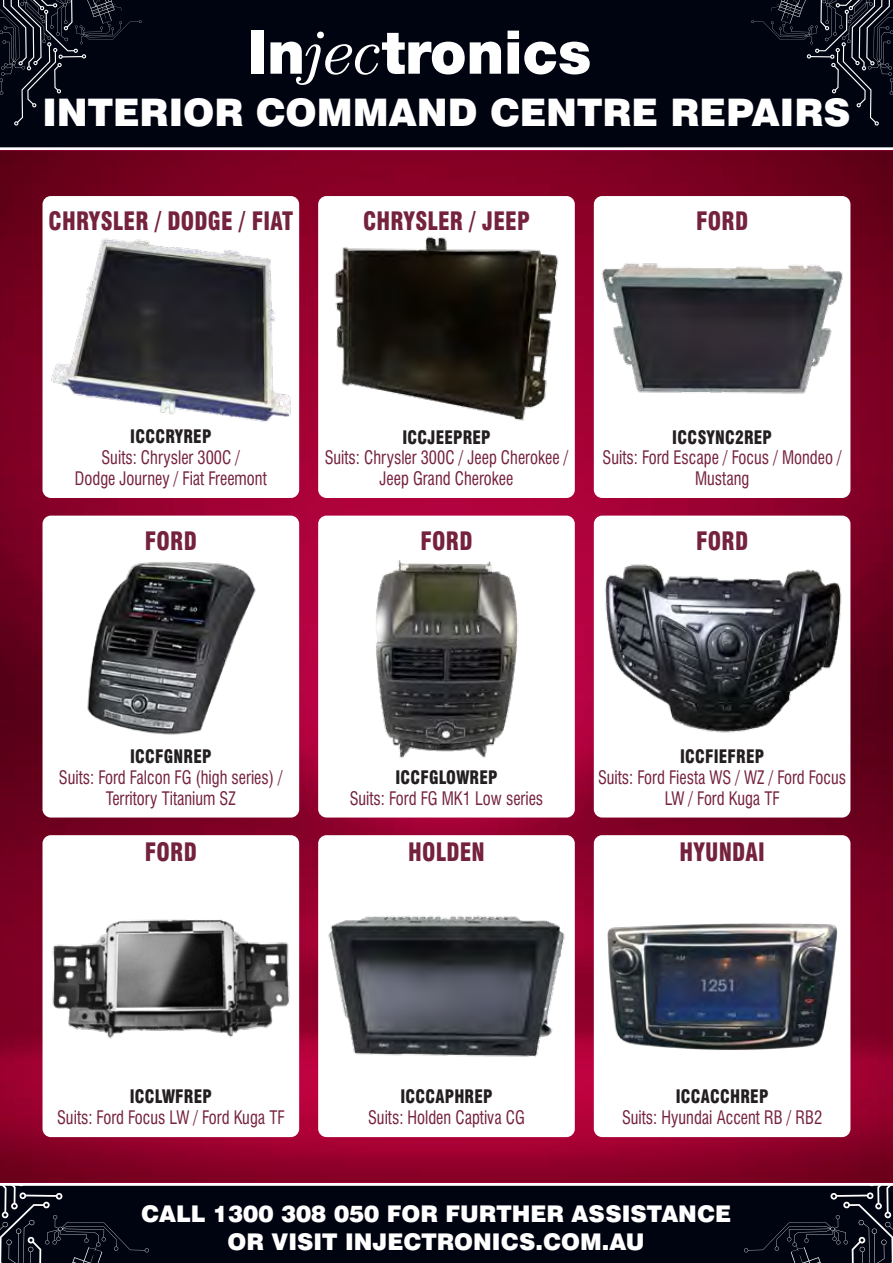
<style>
.page{position:relative;width:893px;height:1263px;background:#fff}
.page>*{position:absolute;margin:0;border:0;box-sizing:border-box;transform-origin:0 0}
.t1{font:900 37.95px "Swiss 721 BT";color:#fff}
.t2{font:900 condensed 24.75px "Swiss 721 BT";letter-spacing:.01em;color:#75223d;scale:.91 1}
.t3{font:900 22.95px/27.6px "Swiss 721 BT";color:#fff;text-align:center}
.t4{font:condensed 18.15px/21px "Swiss 721 BT";color:#75223d;text-align:center;scale:.91 1}
.t5{font:900 condensed 18.15px "Swiss 721 BT";letter-spacing:.01em;color:#231f20;scale:.91 1}
</style>
<div class="page">
<div style="left:0;top:0;width:893px;height:149px;background:#000310"></div>
<div style="left:0;top:1184px;width:893px;height:79px;background:#000310"></div>
<hr style="left:0;top:147px;width:893px;height:3px;background:#fff">
<hr style="left:0;top:1183px;width:893px;height:3px;background:#fff">
<img style="left:0;top:150px;width:893px;height:1033px">
<div style="left:318px;top:196px;width:257px;height:302px;background:#fff;border-radius:8px"></div>
<div style="left:318px;top:516px;width:257px;height:301px;background:#fff;border-radius:8px"></div>
<div style="left:318px;top:835px;width:257px;height:302px;background:#fff;border-radius:8px"></div>
<div style="left:594px;top:196px;width:256px;height:302px;background:#fff;border-radius:8px"></div>
<div style="left:594px;top:516px;width:256px;height:301px;background:#fff;border-radius:8px"></div>
<div style="left:594px;top:835px;width:256px;height:302px;background:#fff;border-radius:8px"></div>
<div style="left:43px;top:196px;width:256px;height:302px;background:#fff;border-radius:8px"></div>
<div style="left:43px;top:516px;width:256px;height:301px;background:#fff;border-radius:8px"></div>
<div style="left:43px;top:835px;width:256px;height:302px;background:#fff;border-radius:8px"></div>
<div style="left:251px;top:31px;width:13px;height:43px;background:#fff"></div>
<svg style="left:270px;top:32px;width:231px;height:53px"></svg>
<svg style="left:508px;top:31px;width:82px;height:43px"></svg>
<svg style="left:0;top:1185px;width:149px;height:78px"></svg>
<svg style="left:744px;top:1185px;width:149px;height:78px"></svg>
<svg style="left:0;top:0;width:142px;height:126px"></svg>
<svg style="left:751px;top:0;width:142px;height:126px"></svg>
<img style="left:334px;top:236px;width:225px;height:185px">
<img style="left:376px;top:560px;width:142px;height:198px">
<img style="left:318px;top:906px;width:257px;height:160px">
<img style="left:601px;top:263px;width:242px;height:131px">
<img style="left:605px;top:564px;width:237px;height:169px">
<img style="left:607px;top:923px;width:231px;height:127px">
<img style="left:51px;top:238px;width:240px;height:184px">
<img style="left:87px;top:562px;width:169px;height:173px">
<img style="left:52px;top:919px;width:238px;height:120px">
<h1 class="t1" style="left:43px;top:90px;width:809px">INTERIOR COMMAND CENTRE REPAIRS</h1>
<h2 class="t2" style="left:48px;top:206px;width:271px">CHRYSLER / DODGE / FIAT</h2>
<h2 class="t2" style="left:363px;top:206px;width:185px">CHRYSLER / JEEP</h2>
<h2 class="t2" style="left:696px;top:206px;width:59px">FORD</h2>
<p class="t5" style="left:130px;top:426px;width:91px">ICCCRYREP</p>
<p class="t5" style="left:402px;top:426px;width:98px">ICCJEEPREP</p>
<p class="t5" style="left:672px;top:426px;width:111px">ICCSYNC2REP</p>
<p class="t4" style="left:75px;top:447px;width:212px">Suits: Chrysler 300C /<br>Dodge Journey / Fiat Freemont</p>
<p class="t4" style="left:325px;top:447px;width:269px">Suits: Chrysler 300C / Jeep Cherokee /<br>Jeep Grand Cherokee</p>
<p class="t4" style="left:603px;top:447px;width:264px">Suits: Ford Escape / Focus / Mondeo /<br>Mustang</p>
<h2 class="t2" style="left:145px;top:526px;width:59px">FORD</h2>
<h2 class="t2" style="left:420px;top:526px;width:59px">FORD</h2>
<h2 class="t2" style="left:696px;top:526px;width:59px">FORD</h2>
<p class="t5" style="left:130px;top:745px;width:91px">ICCFGNREP</p>
<p class="t5" style="left:680px;top:745px;width:94px">ICCFIEFREP</p>
<p class="t4" style="left:59px;top:767px;width:248px">Suits: Ford Falcon FG (high series) /<br>Territory Titanium SZ</p>
<p class="t5" style="left:395px;top:766px;width:114px">ICCFGLOWREP</p>
<p class="t4" style="left:350px;top:788px;width:214px">Suits: Ford FG MK1 Low series</p>
<p class="t4" style="left:598px;top:767px;width:274px">Suits: Ford Fiesta WS / WZ / Ford Focus<br>LW / Ford Kuga TF</p>
<h2 class="t2" style="left:145px;top:837px;width:59px">FORD</h2>
<h2 class="t2" style="left:408px;top:837px;width:86px">HOLDEN</h2>
<h2 class="t2" style="left:679px;top:837px;width:96px">HYUNDAI</h2>
<p class="t5" style="left:130px;top:1086px;width:91px">ICCLWFREP</p>
<p class="t4" style="left:57px;top:1107px;width:251px">Suits: Ford Focus LW / Ford Kuga TF</p>
<p class="t5" style="left:400px;top:1086px;width:103px">ICCCAPHREP</p>
<p class="t4" style="left:368px;top:1107px;width:174px">Suits: Holden Captiva CG</p>
<p class="t5" style="left:676px;top:1086px;width:103px">ICCACCHREP</p>
<p class="t4" style="left:622px;top:1107px;width:221px">Suits: Hyundai Accent RB / RB2</p>
<p class="t3" style="left:141px;top:1200px;width:591px">CALL 1300 308 050 FOR FURTHER ASSISTANCE<br>OR VISIT INJECTRONICS.COM.AU</p>
</div>
